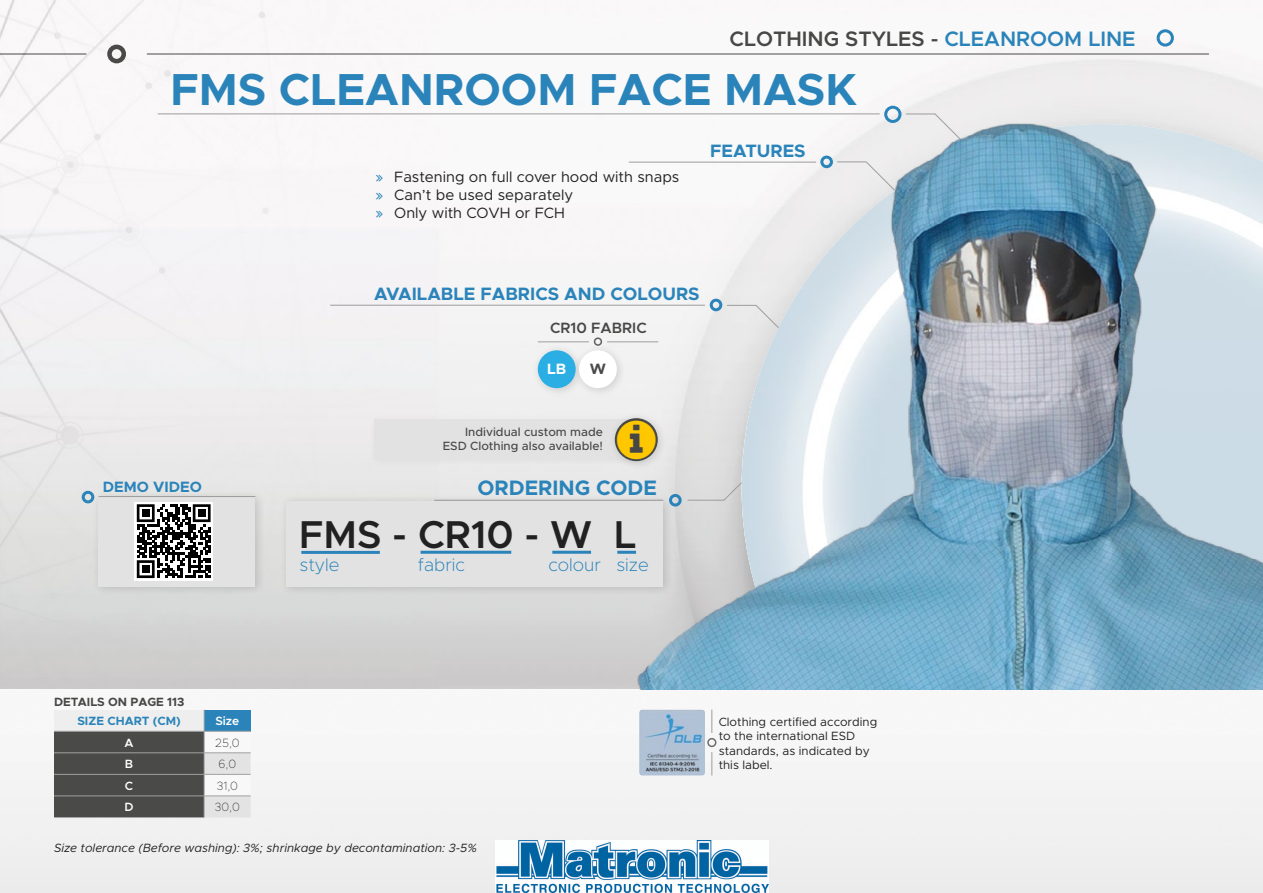
<style>
.page{position:relative;width:1263px;height:893px;background:#fff}
.page>*{position:absolute;margin:0;border:0;box-sizing:border-box;transform-origin:0 0}
.t1{font:700 45px "Metropolis";color:#2a84ba}
.t2{font:600 39px "Metropolis";color:#212121}
.t3{font:600 21px "Metropolis";color:#474746}
.t4{font:700 21px "Metropolis";color:#2a84ba}
.t5{font:700 18px "Metropolis";color:#2a84ba}
.t6{font:200 18px "Metropolis";color:#2a84ba}
.t7{font:15px/18px "Metropolis";color:#212121}
.t8{font:600 15px "Metropolis";color:#474746}
.t9{font:700 15px "Metropolis";color:#2a84ba}
.t10{font:700 15px "Metropolis";color:#fff}
.t11{font:700 15px "Metropolis";color:#4a4a49}
.t12{font:12px/14.4px "Metropolis";color:#212121}
.t13{font:italic 12px "Metropolis";color:#212121}
.t14{font:500 12px/14.4px "Metropolis";color:#474746;text-align:right}
.t15{font:700 12px "Metropolis";color:#474746}
.t16{font:100 12px "Metropolis";color:#212121}
.t17{font:700 12px "Metropolis";color:#2a84ba}
.t18{font:600 12px "Metropolis";color:#fff}
.s1{color:#2a84ba}
</style>
<div class="page">
<img style="left:448px;top:29px;width:809px;height:660px">
<div style="left:0;top:689px;width:1263px;height:204px;background:#f4f3f4"></div>
<svg style="left:592px;top:892px;width:80px;height:1px"></svg>
<div style="left:1156px;top:29px;width:18px;height:18px;border:3px solid #2a84ba;border-radius:50%"></div>
<hr style="left:147px;top:54px;width:1062px;height:1px;background:#4a4a49">
<img style="left:0;top:0;width:448px;height:689px">
<hr style="left:330px;top:305px;width:375px;height:1px;background:#9d9d9c">
<hr style="left:158px;top:114px;width:722px;height:1px;background:#9d9d9c">
<div style="left:367px;top:412px;width:282px;height:57px;background:#eae9e9"></div>
<div style="left:374px;top:419px;width:265px;height:40px;background:#e3e2e2"></div>
<div style="left:280px;top:493px;width:393px;height:103px;background:#000;opacity:.15"></div>
<div style="left:287px;top:501px;width:304px;height:86px;background:#e3e2e2"></div>
<hr style="left:301px;top:551px;width:79px;height:3px;background:#2a84ba">
<hr style="left:420px;top:551px;width:91px;height:3px;background:#2a84ba">
<hr style="left:552px;top:551px;width:39px;height:3px;background:#2a84ba">
<hr style="left:538px;top:341px;width:51px;height:1px;background:#9d9d9c">
<div style="left:531px;top:344px;width:96px;height:54px;background:#000;opacity:.15"></div>
<div style="left:538px;top:350px;width:38px;height:38px;background:#2aaee4;border-radius:50%"></div>
<div style="left:579px;top:350px;width:38px;height:38px;background:#fff;border-radius:50%"></div>
<svg style="left:54px;top:710px;width:197px;height:107px;background:#818687"></svg>
<div style="left:82px;top:491px;width:12px;height:12px;border:3px solid #2a84ba;border-radius:50%"></div>
<div style="left:91px;top:489px;width:174px;height:107px;background:#000;opacity:.15"></div>
<div style="left:99px;top:497px;width:156px;height:89px;background:#e3e2e2"></div>
<div style="left:134px;top:502px;width:79px;height:79px;background:#fff"></div>
<svg style="left:137px;top:504px;width:74px;height:74px"></svg>
<div style="left:142px;top:509px;width:8px;height:8px;background:#000"></div>
<div style="left:198px;top:509px;width:7px;height:8px;background:#000"></div>
<div style="left:142px;top:565px;width:8px;height:8px;background:#000"></div>
<hr style="left:99px;top:496px;width:156px;height:1px;background:#9d9d9c">
<img style="left:591px;top:69px;width:672px;height:620px">
<div style="left:707px;top:738px;width:9px;height:9px;border:2px solid #4a4a49;border-radius:50%"></div>
<svg style="left:711px;top:710px;width:1px;height:23px"></svg>
<svg style="left:711px;top:752px;width:1px;height:23px"></svg>
<img style="left:639px;top:710px;width:66px;height:65px">
<img style="left:496px;top:840px;width:272px;height:52px">
<svg style="left:376px;top:175px;width:7px;height:7px"></svg>
<svg style="left:376px;top:193px;width:7px;height:7px"></svg>
<svg style="left:376px;top:211px;width:7px;height:7px"></svg>
<svg style="left:617px;top:420px;width:39px;height:39px;background:#575756"></svg>
<h3 class="t3" style="left:729px;top:26px;width:408px">CLOTHING STYLES - <span class="s1">CLEANROOM LINE</span></h3>
<h1 class="t1" style="left:170px;top:60px;width:688px">FMS CLEANROOM FACE MASK</h1>
<p class="t9" style="left:103px;top:477px;width:101px">DEMO VIDEO</p>
<p class="t7" style="left:394px;top:168px;width:287px">Fastening on full cover hood with snaps<br>Can’t be used separately<br>Only with COVH or FCH</p>
<h3 class="t5" style="left:710px;top:140px;width:97px">FEATURES</h3>
<h3 class="t5" style="left:374px;top:283px;width:327px">AVAILABLE FABRICS AND COLOURS</h3>
<p class="t8" style="left:550px;top:318px;width:98px">CR10 FABRIC</p>
<p class="t10" style="left:547px;top:360px;width:21px">LB</p>
<p class="t11" style="left:590px;top:360px;width:18px">W</p>
<p class="t14" style="left:443px;top:424px;width:162px">Individual custom made<br>ESD Clothing also available!</p>
<h3 class="t4" style="left:477px;top:475px;width:181px">ORDERING CODE</h3>
<h2 class="t2" style="left:299px;top:510px;width:339px">FMS - CR10 - W L</h2>
<h3 class="t6" style="left:300px;top:554px;width:42px">style</h3>
<h3 class="t6" style="left:418px;top:554px;width:48px">fabric</h3>
<h3 class="t6" style="left:548px;top:554px;width:102px">colour size</h3>
<p class="t15" style="left:54px;top:694px;width:132px">DETAILS ON PAGE 113</p>
<p class="t17" style="left:77px;top:713px;width:105px">SIZE CHART (CM)</p>
<p class="t18" style="left:215px;top:714px;width:26px">Size</p>
<p class="t18" style="left:125px;top:735px;width:11px">A</p>
<p class="t16" style="left:215px;top:735px;width:26px">25,0</p>
<p class="t18" style="left:125px;top:757px;width:10px">B</p>
<p class="t16" style="left:219px;top:757px;width:19px">6,0</p>
<p class="t18" style="left:125px;top:778px;width:10px">C</p>
<p class="t16" style="left:217px;top:778px;width:23px">31,0</p>
<p class="t18" style="left:125px;top:800px;width:11px">D</p>
<p class="t16" style="left:215px;top:800px;width:26px">30,0</p>
<p class="t13" style="left:54px;top:840px;width:424px">Size tolerance (Before washing): 3%; shrinkage by decontamination: 3-5%</p>
<p class="t12" style="left:719px;top:714px;width:160px">Clothing certified according to the international ESD standards, as indicated by this label.</p>
</div>
